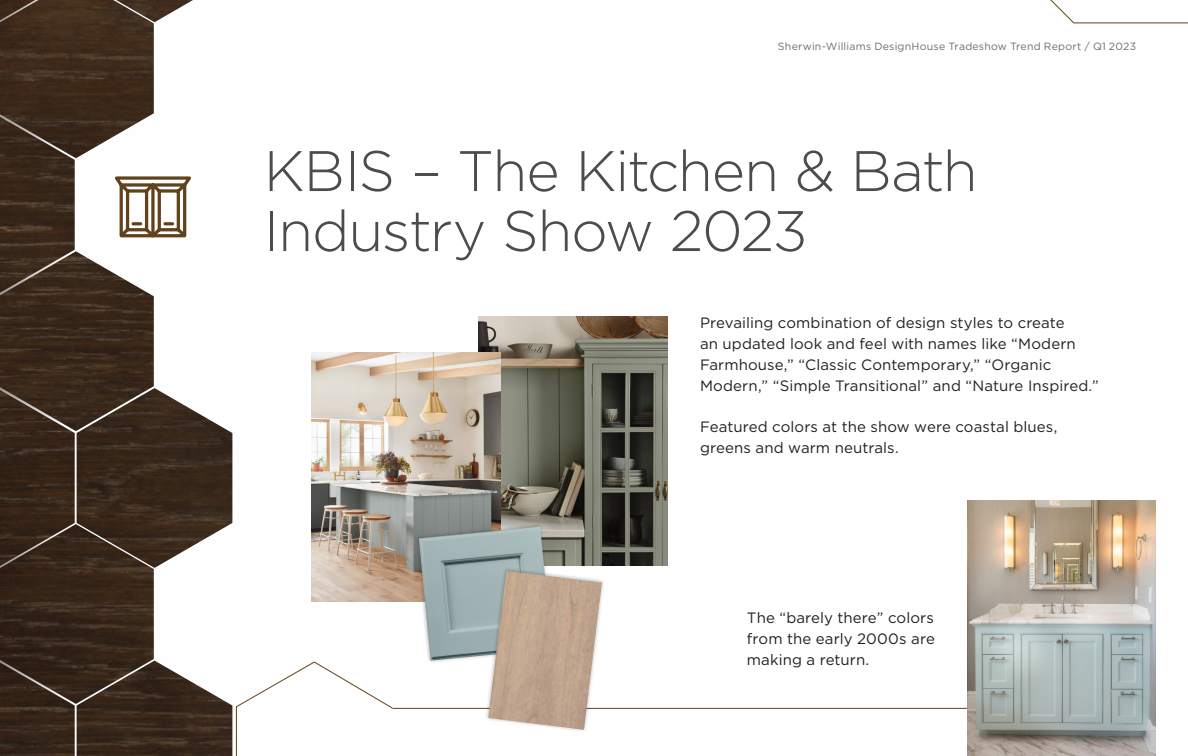
<style>
.page{position:relative;width:1188px;height:756px;background:#fff}
.page>*{position:absolute;margin:0;border:0;box-sizing:border-box;transform-origin:0 0}
.t1{font:300 57px/60px "Gotham";letter-spacing:-.02em;color:#4b4c4d}
.t2{font:15px/21px "Gotham";letter-spacing:.005em;color:#231f20}
.t3{font:10.5px "Gotham";letter-spacing:.02em;color:#6c6d70}
</style>
<div class="page">
<svg style="left:1050px;top:0;width:138px;height:24px"></svg>
<img style="left:0;top:0;width:232px;height:756px">
<img style="left:968px;top:500px;width:188px;height:256px">
<img style="left:479px;top:316px;width:189px;height:207px">
<img style="left:311px;top:353px;width:189px;height:170px">
<svg style="left:110px;top:175px;width:86px;height:68px"></svg>
<svg style="left:236px;top:523px;width:902px;height:233px"></svg>
<img style="left:488px;top:571px;width:114px;height:159px">
<p class="t3" style="left:778px;top:40px;width:360px">Sherwin-Williams DesignHouse Tradeshow Trend Report / Q1 2023</p>
<p class="t1" style="left:264px;top:139px;width:715px">KBIS – The Kitchen &amp; Bath<br>Industry Show 2023</p>
<p class="t2" style="left:700px;top:312px;width:400px">Prevailing combination of design styles to create<br>an updated look and feel with names like “Modern Farmhouse,” “Classic Contemporary,” “Organic Modern,” “Simple Transitional” and “Nature Inspired.”</p>
<p class="t2" style="left:700px;top:416px;width:359px">Featured colors at the show were coastal blues, greens and warm neutrals.</p>
<p class="t2" style="left:747px;top:607px;width:189px;text-align:justify">The “barely there” colors from the early 2000s are making a return.</p>
</div>
